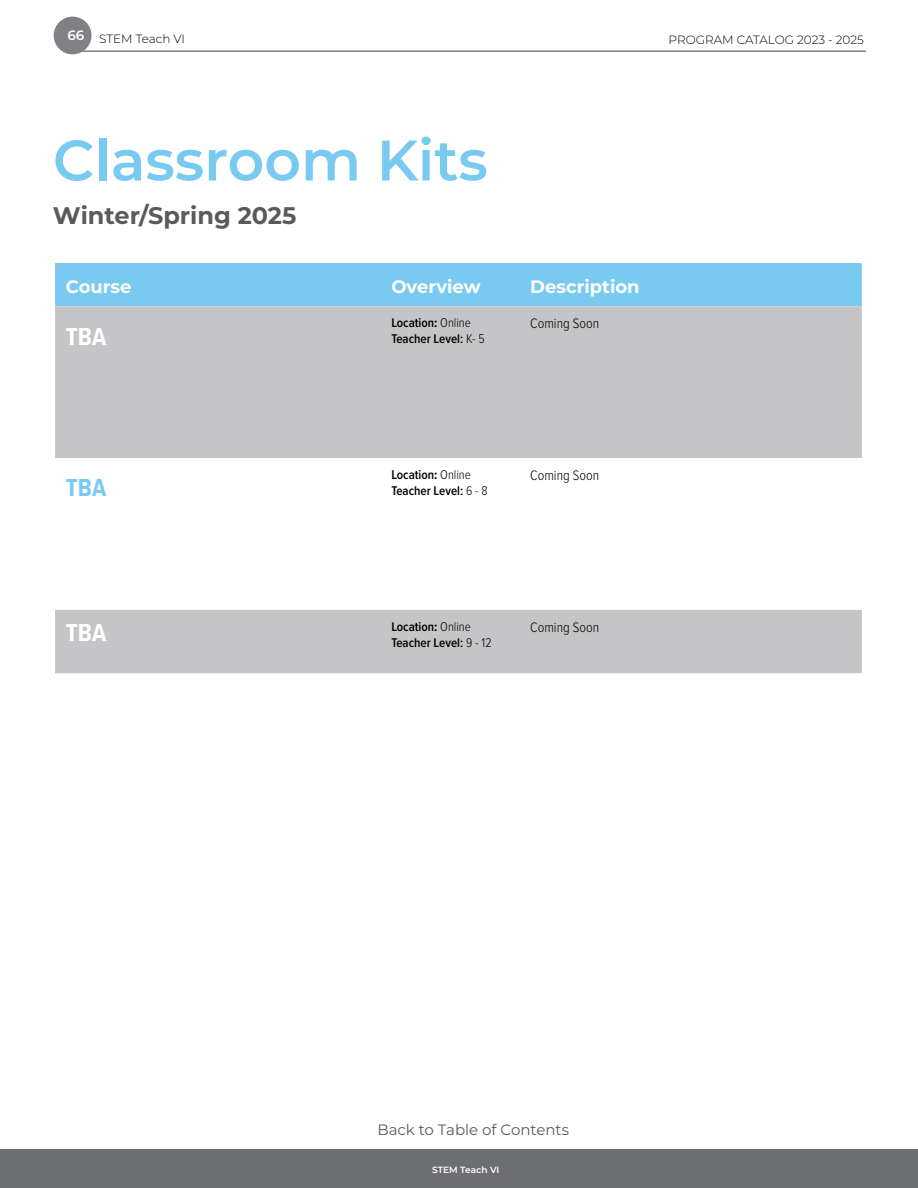
<style>
.page{position:relative;width:918px;height:1188px;background:#fff}
.page>*{position:absolute;margin:0;border:0;box-sizing:border-box;transform-origin:0 0}
.t1{font:600 57px "Montserrat";color:#79caf1}
.t2{font:700 25.5px "Proxima Nova Cond";color:#fff}
.t3{font:700 25.5px "Proxima Nova Cond";color:#79caf1}
.t4{font:700 24px "Montserrat";color:#5a5a5a}
.t5{font:700 18px "Montserrat";color:#fff}
.t6{font:15px "Montserrat";color:#5a5a5a}
.t7{font:300 14.25px "Proxima Nova Cond";color:#000}
.t8{font:600 13.5px "Montserrat Alternates";color:#fff}
.t9{font:600 13.2px/15.8px "Proxima Nova Cond";color:#000}
.t10{font:300 12px "Montserrat";color:#000}
.t11{font:600 9px "Montserrat";letter-spacing:-.005em;color:#fff}
.s1{font-weight:700}
.s2{font-weight:300}
</style>
<div class="page">
<div style="left:54px;top:17px;width:38px;height:37px;background:#808184;border-radius:50%"></div>
<hr style="left:64px;top:50px;width:802px;height:2px;background:#808184">
<div style="left:0;top:1149px;width:918px;height:39px;background:#6d6e72"></div>
<div style="left:55px;top:263px;width:807px;height:43px;background:#79caf1"></div>
<svg style="left:55px;top:306px;width:807px;height:367px;fill:#c5c5c7"></svg>
<p class="t8" style="left:68px;top:26px;width:18px">66</p>
<p class="t10" style="left:99px;top:30px;width:87px">STEM Teach VI</p>
<p class="t10" style="left:669px;top:31px;width:197px">PROGRAM CATALOG 2023 - 2025</p>
<h1 class="t1" style="left:53px;top:120px;width:436px">Classroom Kits</h1>
<h3 class="t4" style="left:53px;top:198px;width:245px">Winter/Spring 2025</h3>
<h3 class="t5" style="left:66px;top:274px;width:67px">Course</h3>
<h3 class="t5" style="left:391px;top:274px;width:91px">Overview</h3>
<h3 class="t5" style="left:530px;top:274px;width:111px">Description</h3>
<h2 class="t2" style="left:66px;top:317px;width:42px">TBA</h2>
<p class="t9" style="left:391px;top:315px;width:95px">Location<span class="s1">:</span> <span class="s2">Online<br></span>Teacher Level: <span class="s2">K- 5</span></p>
<p class="t7" style="left:530px;top:313px;width:70px">Coming Soon</p>
<h2 class="t3" style="left:66px;top:469px;width:42px">TBA</h2>
<p class="t9" style="left:391px;top:467px;width:98px">Location<span class="s1">:</span> <span class="s2">Online<br></span>Teacher Level: <span class="s2">6 - 8</span></p>
<p class="t7" style="left:530px;top:465px;width:70px">Coming Soon</p>
<h2 class="t2" style="left:66px;top:614px;width:42px">TBA</h2>
<p class="t9" style="left:391px;top:618px;width:102px">Location<span class="s1">:</span> <span class="s2">Online<br></span>Teacher Level: <span class="s2">9 - 12</span></p>
<p class="t7" style="left:530px;top:617px;width:70px">Coming Soon</p>
<p class="t6" style="left:377px;top:1119px;width:193px">Back to Table of Contents</p>
<p class="t11" style="left:432px;top:1164px;width:69px">STEM Teach VI</p>
</div>
